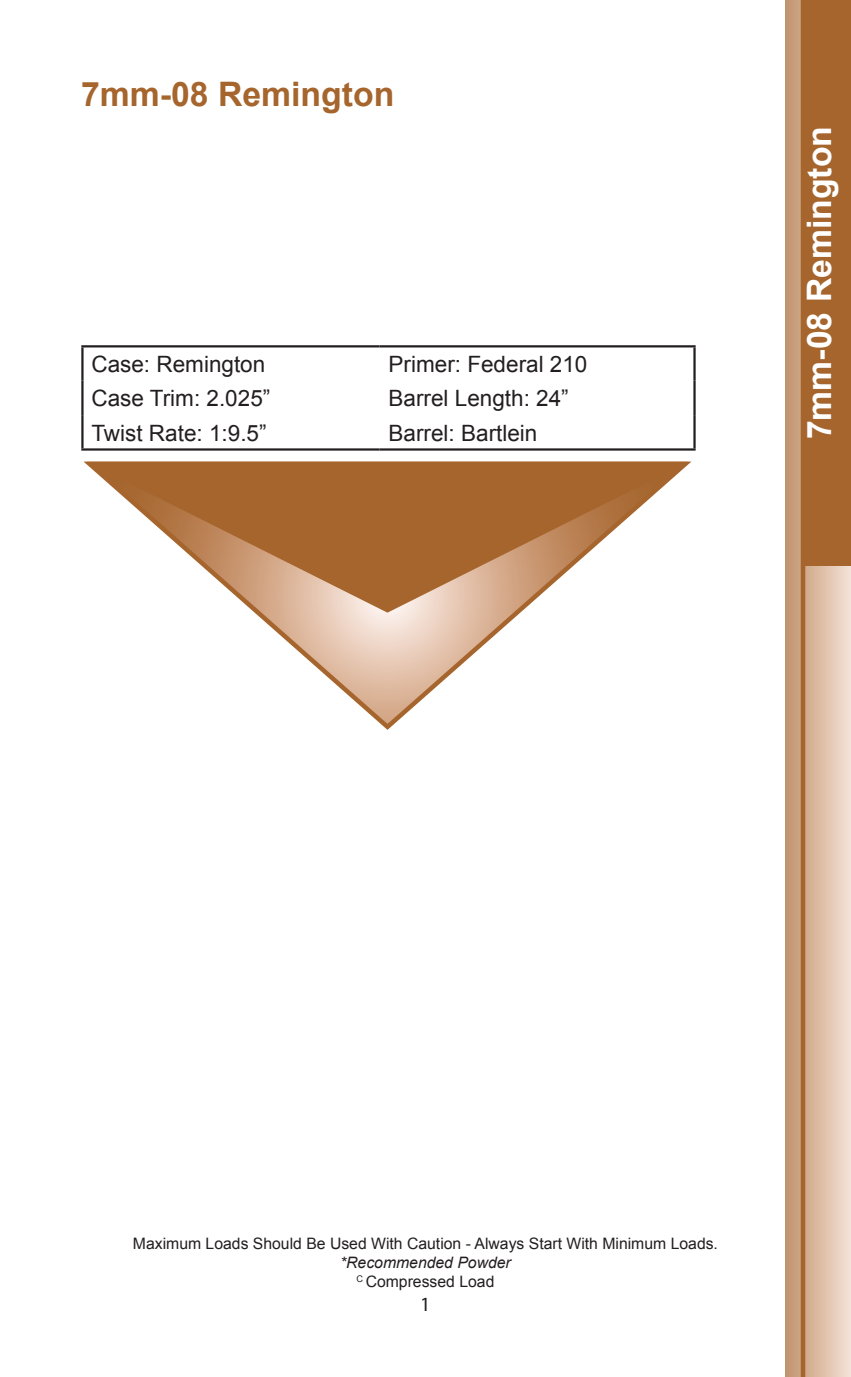
<style>
.page{position:relative;width:851px;height:1377px;background:#fff}
.page>*{position:absolute;margin:0;border:0;box-sizing:border-box;transform-origin:0 0}
.t1{font:700 33.75px "Arial";color:#fff}
.t2{font:700 33.75px "Arial";color:#a5652d}
.t3{font:22.5px "Arial";color:#231f20}
.t4{font:20.25px "Myriad Pro";color:#231f20}
.t5{font:15.75px "Arial";color:#231f20}
.t6{font:italic 15.75px/18.9px "Arial";color:#231f20;text-align:center}
.s1{font-style:normal}
</style>
<div class="page">
<svg style="left:785px;top:0;width:65px;height:1377px;background:#d8b69c"></svg>
<div style="left:800px;top:0;width:50px;height:565px;background:#a5652d"></div>
<div style="left:800px;top:0;width:5px;height:1377px;background:#a5652d"></div>
<hr style="left:81px;top:345px;width:298px;height:2px;background:#231f20">
<hr style="left:81px;top:347px;width:3px;height:34px;background:#231f20">
<hr style="left:379px;top:345px;width:316px;height:2px;background:#231f20">
<hr style="left:693px;top:347px;width:2px;height:34px;background:#231f20">
<hr style="left:81px;top:381px;width:3px;height:34px;background:#231f20">
<hr style="left:693px;top:381px;width:2px;height:34px;background:#231f20">
<hr style="left:81px;top:415px;width:3px;height:33px;background:#231f20">
<hr style="left:693px;top:415px;width:2px;height:33px;background:#231f20">
<hr style="left:81px;top:448px;width:298px;height:3px;background:#231f20">
<hr style="left:379px;top:448px;width:316px;height:3px;background:#231f20">
<svg style="left:83px;top:461px;width:609px;height:269px"></svg>
<svg style="left:86px;top:462px;width:602px;height:151px;fill:#a5652d"></svg>
<h1 class="t2" style="left:81px;top:71px;width:315px">7mm-08 Remington</h1>
<p class="t3" style="left:91px;top:349px;width:175px">Case: Remington</p>
<p class="t3" style="left:388px;top:349px;width:200px">Primer: Federal 210</p>
<p class="t3" style="left:91px;top:383px;width:180px">Case Trim: 2.025”</p>
<p class="t3" style="left:388px;top:383px;width:182px">Barrel Length: 24”</p>
<p class="t3" style="left:91px;top:418px;width:177px">Twist Rate: 1:9.5”</p>
<p class="t3" style="left:388px;top:418px;width:150px">Barrel: Bartlein</p>
<h1 class="t1" style="left:796px;top:439px;width:315px;rotate:-90deg">7mm-08 Remington</h1>
<p class="t5" style="left:133px;top:1233px;width:586px">Maximum Loads Should Be Used With Caution - Always Start With Minimum Loads.</p>
<p class="t6" style="left:340px;top:1253px;width:172px">*Recommended Powder<br><sup>C</sup> <span class="s1">Compressed Load</span></p>
<p class="t4" style="left:420px;top:1292px;width:12px">1</p>
</div>
